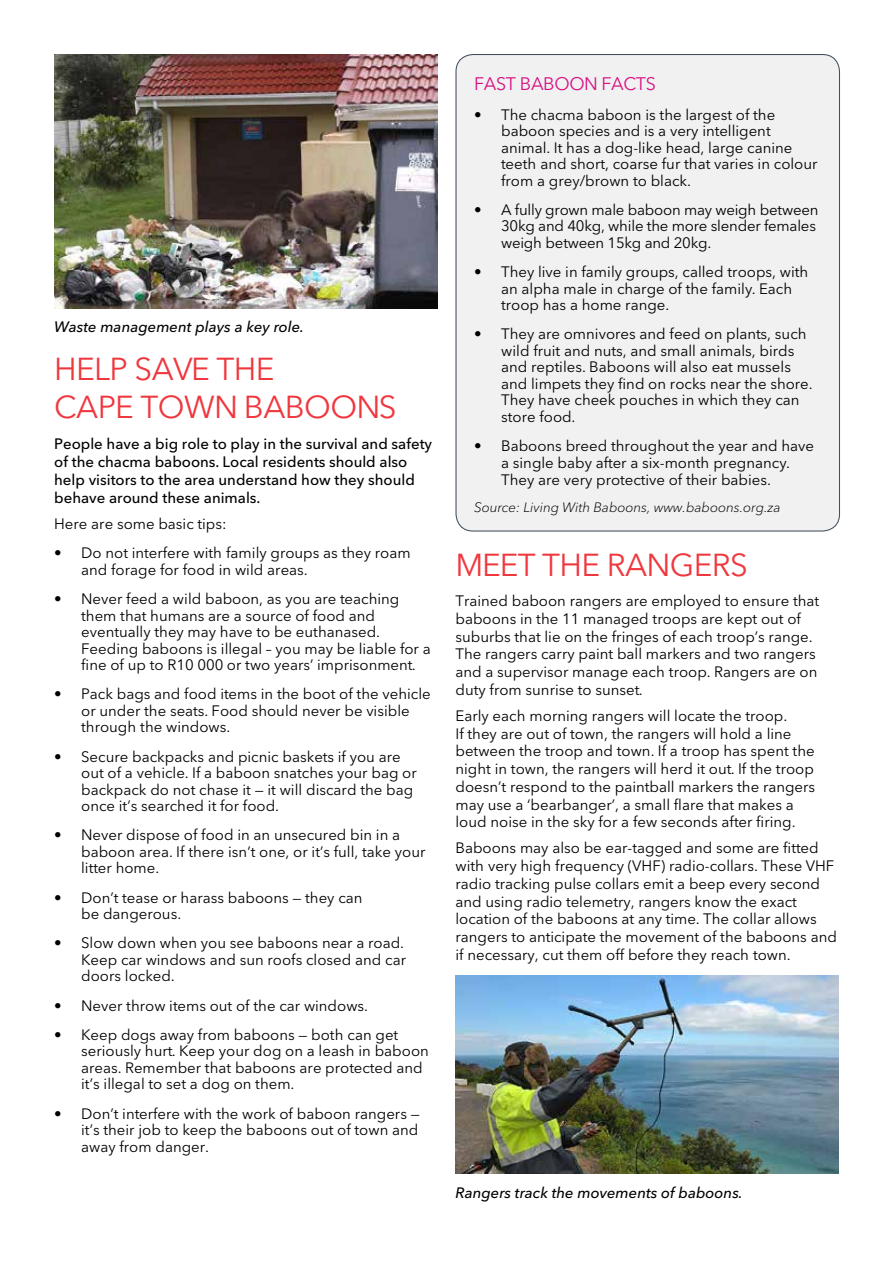
<style>
.page{position:relative;width:893px;height:1263px;background:#fff}
.page>*{position:absolute;margin:0;border:0;box-sizing:border-box;transform-origin:0 0}
.t1{font:31.5px/37.8px "Avenir Next LT Pro";letter-spacing:-.02em;color:#ef373e}
.t2{font:18px "Avenir Next LT Pro";letter-spacing:-.02em;color:#d80f81}
.t3{font:15px/16.5px "Avenir Next LT Pro";color:#000}
.t4{font:500 15px/18px "Avenir Next LT Pro";color:#000}
.t5{font:italic 500 15px "Avenir Next LT Pro";color:#000}
.t6{font:italic 300 13.5px "Avenir Next LT Pro";color:#000}
</style>
<div class="page">
<img style="left:455px;top:976px;width:384px;height:198px">
<div style="left:456px;top:55px;width:383px;height:476px;background:#f1f1f2;border-radius:17px"></div>
<img style="left:54px;top:54px;width:383px;height:254px">
<p class="t5" style="left:54px;top:314px;width:252px">Waste management plays a key role.</p>
<h1 class="t1" style="left:54px;top:349px;width:344px">HELP SAVE THE<br>CAPE TOWN BABOONS</h1>
<p class="t4" style="left:54px;top:434px;width:379px">People have a big role to play in the survival and safety of the chacma baboons. Local residents should also help visitors to the area understand how they should behave around these animals.</p>
<p class="t3" style="left:54px;top:515px;width:174px">Here are some basic tips:</p>
<p class="t3" style="left:81px;top:544px;width:331px;text-indent:-27px">• Do not interfere with family groups as they roam and forage for food in wild areas.</p>
<p class="t3" style="left:81px;top:590px;width:351px;text-indent:-27px">• Never feed a wild baboon, as you are teaching them that humans are a source of food and eventually they may have to be euthanased.<br>Feeding baboons is illegal – you may be liable for a fine of up to R10 000 or two years’ imprisonment.</p>
<p class="t3" style="left:81px;top:685px;width:351px;text-indent:-27px">• Pack bags and food items in the boot of the vehicle or under the seats. Food should never be visible through the windows.</p>
<p class="t3" style="left:81px;top:747px;width:337px;text-indent:-27px">• Secure backpacks and picnic baskets if you are out of a vehicle. If a baboon snatches your bag or backpack do not chase it — it will discard the bag once it’s searched it for food.</p>
<p class="t3" style="left:81px;top:826px;width:346px;text-indent:-27px">• Never dispose of food in an unsecured bin in a baboon area. If there isn’t one, or it’s full, take your litter home.</p>
<p class="t3" style="left:81px;top:888px;width:283px;text-indent:-27px">• Don’t tease or harass baboons — they can be dangerous.</p>
<p class="t3" style="left:81px;top:934px;width:326px;text-indent:-27px">• Slow down when you see baboons near a road.<br>Keep car windows and sun roofs closed and car doors locked.</p>
<p class="t3" style="left:54px;top:996px;width:315px">• Never throw items out of the car windows.</p>
<p class="t3" style="left:81px;top:1026px;width:349px;text-indent:-27px">• Keep dogs away from baboons — both can get seriously hurt. Keep your dog on a leash in baboon areas. Remember that baboons are protected and it’s illegal to set a dog on them.</p>
<p class="t3" style="left:81px;top:1104px;width:340px;text-align:justify;text-indent:-27px">• Don’t interfere with the work of baboon rangers — it’s their job to keep the baboons out of town and away from danger.</p>
<p class="t2" style="left:474px;top:69px;width:183px">FAST BABOON FACTS</p>
<p class="t3" style="left:501px;top:105px;width:318px;text-indent:-27px">• The chacma baboon is the largest of the baboon species and is a very intelligent animal. It has a dog-like head, large canine teeth and short, coarse fur that varies in colour from a grey/brown to black.</p>
<p class="t3" style="left:501px;top:201px;width:319px;text-indent:-27px">• A fully grown male baboon may weigh between<br>30kg and 40kg, while the more slender females weigh between 15kg and 20kg.</p>
<p class="t3" style="left:501px;top:263px;width:309px;text-indent:-27px">• They live in family groups, called troops, with an alpha male in charge of the family. Each troop has a home range.</p>
<p class="t3" style="left:501px;top:325px;width:313px;text-indent:-27px">• They are omnivores and feed on plants, such wild fruit and nuts, and small animals, birds and reptiles. Baboons will also eat mussels and limpets they find on rocks near the shore.<br>They have cheek pouches in which they can store food.</p>
<p class="t3" style="left:501px;top:437px;width:314px;line-height:17.1px;text-indent:-27px">• Baboons breed throughout the year and have a single baby after a six-month pregnancy.<br>They are very protective of their babies.</p>
<p class="t6" style="left:474px;top:496px;width:308px">Source: Living With Baboons, www.baboons.org.za</p>
<h1 class="t1" style="left:455px;top:545px;width:294px">MEET THE RANGERS</h1>
<p class="t3" style="left:455px;top:592px;width:365px;line-height:17.7px">Trained baboon rangers are employed to ensure that baboons in the 11 managed troops are kept out of suburbs that lie on the fringes of each troop’s range.<br>The rangers carry paint ball markers and two rangers and a supervisor manage each troop. Rangers are on duty from sunrise to sunset.</p>
<p class="t3" style="left:455px;top:706px;width:361px;line-height:17.7px">Early each morning rangers will locate the troop.<br>If they are out of town, the rangers will hold a line between the troop and town. If a troop has spent the night in town, the rangers will herd it out. If the troop doesn’t respond to the paintball markers the rangers may use a ‘bearbanger’, a small flare that makes a loud noise in the sky for a few seconds after firing.</p>
<p class="t3" style="left:455px;top:839px;width:383px;line-height:17.7px">Baboons may also be ear-tagged and some are fitted with very high frequency (VHF) radio-collars. These VHF radio tracking pulse collars emit a beep every second and using radio telemetry, rangers know the exact location of the baboons at any time. The collar allows rangers to anticipate the movement of the baboons and if necessary, cut them off before they reach town.</p>
<p class="t5" style="left:455px;top:1179px;width:289px">Rangers track the movements of baboons.</p>
</div>
